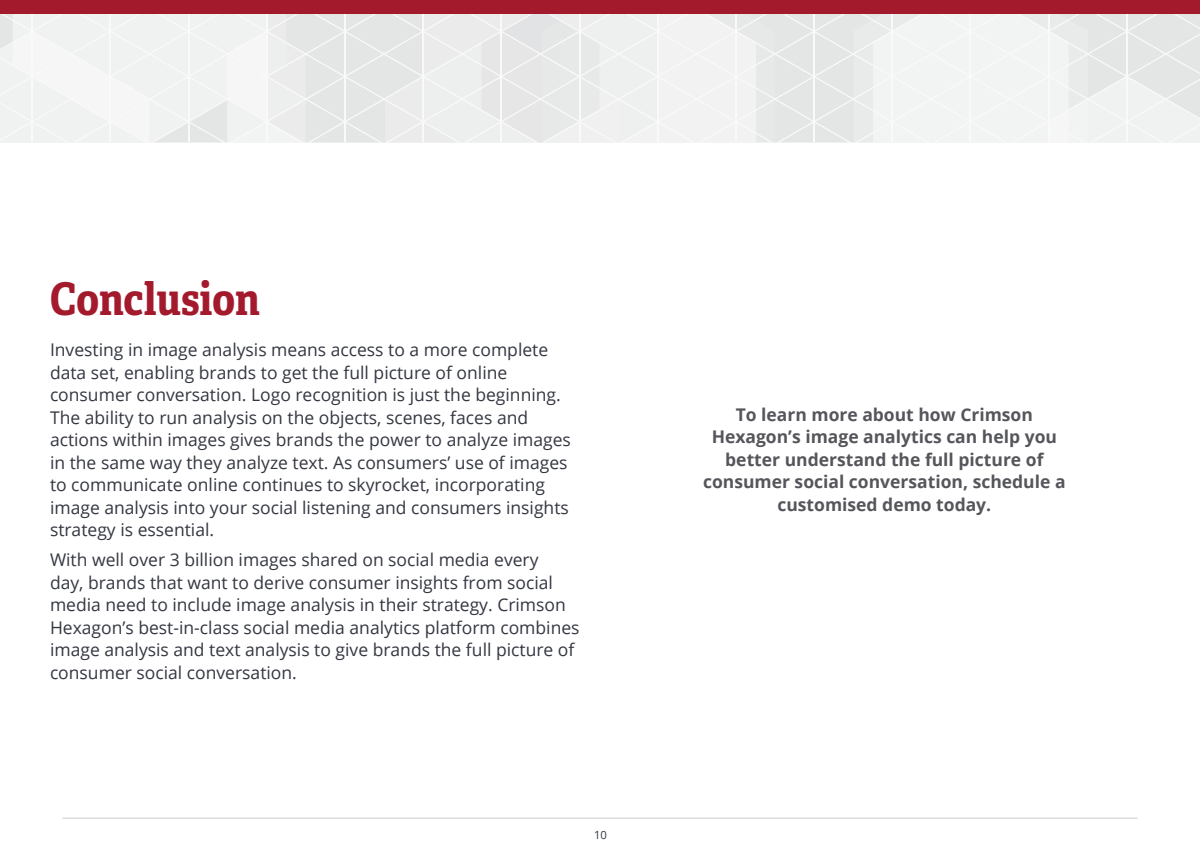
<style>
.page{position:relative;width:1200px;height:850px;background:#fff}
.page>*{position:absolute;margin:0;border:0;box-sizing:border-box;transform-origin:0 0}
.t1{font:700 45px "Adelle Condensed";color:#a31a2d}
.t2{font:17.5px/22.5px "Open Sans";color:#343741}
.t3{font:700 17.5px/22.5px "Open Sans";color:#55565b;text-align:center}
.t4{font:11.25px "Open Sans";color:#343741}
</style>
<div class="page">
<div style="left:0;top:13px;width:1200px;height:129px;background:#f0f1f1"></div>
<div style="left:0;top:0;width:1200px;height:13px;background:#a31a2d"></div>
<hr style="left:62px;top:818px;width:1076px;height:1px;background:#d6d7d9">
<h1 class="t1" style="left:50px;top:266px;width:211px">Conclusion</h1>
<p class="t2" style="left:50px;top:338px;width:522px">Investing in image analysis means access to a more complete data set, enabling brands to get the full picture of online consumer conversation. Logo recognition is just the beginning.<br>The ability to run analysis on the objects, scenes, faces and actions within images gives brands the power to analyze images in the same way they analyze text. As consumers’ use of images to communicate online continues to skyrocket, incorporating image analysis into your social listening and consumers insights strategy is essential.</p>
<p class="t2" style="left:50px;top:548px;width:531px">With well over 3 billion images shared on social media every<br>day, brands that want to derive consumer insights from social media need to include image analysis in their strategy. Crimson Hexagon’s best-in-class social media analytics platform combines image analysis and text analysis to give brands the full picture of consumer social conversation.</p>
<p class="t4" style="left:594px;top:827px;width:14px">10</p>
<p class="t3" style="left:703px;top:403px;width:364px">To learn more about how Crimson Hexagon’s image analytics can help you better understand the full picture of consumer social conversation, schedule a customised demo today.</p>
</div>
